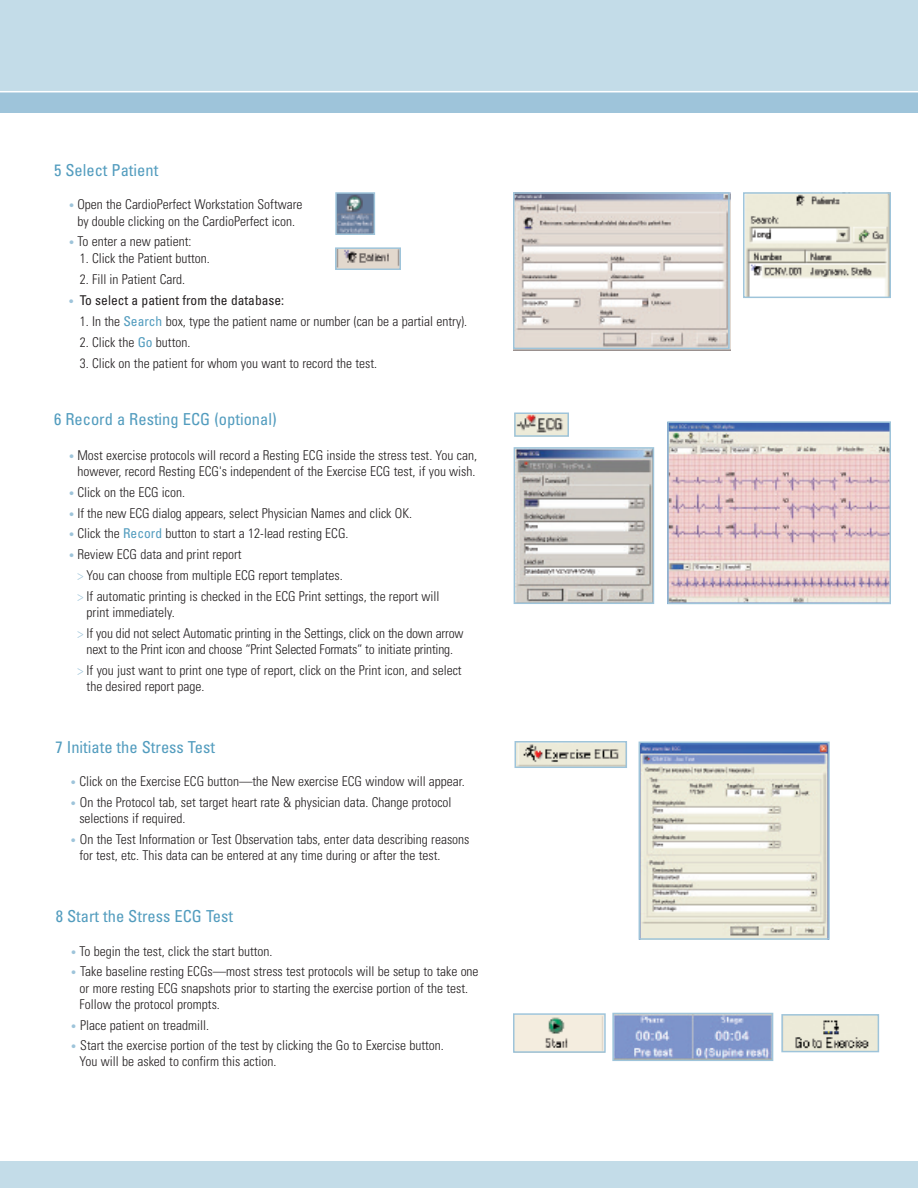
<style>
.page{position:relative;width:918px;height:1188px;background:#fff}
.page>*{position:absolute;margin:0;border:0;box-sizing:border-box;transform-origin:0 0}
.t1{font:condensed 16.5px "Univers";color:#529cbe}
.t2{font:300 condensed 13.5px/16.2px "Univers";color:#231f20}
.t3{font:condensed 13.5px "Univers";color:#231f20}
.s1{font-size:10.5px;color:#9ec4da}
.s2{font-weight:300;font-size:10.5px;color:#9ec4da}
.s3{font-weight:400;color:#529cbe}
.s4{color:#9ec4da}
</style>
<div class="page">
<img style="left:513px;top:195px;width:217px;height:155px">
<div style="left:513px;top:192px;width:217px;height:157px;border:2px solid #9ec4da"></div>
<img style="left:338px;top:195px;width:34px;height:37px">
<div style="left:335px;top:192px;width:40px;height:43px;border:2px solid #9ec4da"></div>
<img style="left:338px;top:250px;width:60px;height:17px">
<div style="left:335px;top:247px;width:66px;height:23px;border:2px solid #9ec4da"></div>
<img style="left:517px;top:450px;width:134px;height:151px">
<div style="left:514px;top:447px;width:140px;height:157px;border:2px solid #9ec4da"></div>
<img style="left:746px;top:195px;width:142px;height:100px">
<div style="left:743px;top:192px;width:148px;height:106px;border:2px solid #9ec4da"></div>
<div style="left:0;top:0;width:918px;height:92px;background:#c3dce8"></div>
<div style="left:0;top:92px;width:918px;height:20px;background:#9ec4da"></div>
<hr style="left:0;top:91px;width:918px;height:1px;background:#fff">
<img style="left:670px;top:424px;width:218px;height:177px">
<div style="left:667px;top:421px;width:224px;height:183px;border:2px solid #9ec4da"></div>
<img style="left:517px;top:416px;width:49px;height:18px">
<div style="left:514px;top:413px;width:55px;height:24px;border:2px solid #9ec4da"></div>
<div style="left:0;top:1161px;width:918px;height:27px;background:#c3dce8"></div>
<img style="left:518px;top:744px;width:106px;height:21px">
<div style="left:515px;top:741px;width:112px;height:27px;border:2px solid #9ec4da"></div>
<img style="left:642px;top:745px;width:185px;height:192px">
<div style="left:639px;top:742px;width:191px;height:198px;border:2px solid #9ec4da"></div>
<img style="left:516px;top:1016px;width:87px;height:34px">
<div style="left:513px;top:1013px;width:93px;height:40px;border:2px solid #9ec4da"></div>
<img style="left:615px;top:1016px;width:155px;height:42px">
<div style="left:612px;top:1013px;width:161px;height:48px;border:2px solid #9ec4da"></div>
<img style="left:784px;top:1017px;width:92px;height:32px">
<div style="left:781px;top:1014px;width:98px;height:38px;border:2px solid #9ec4da"></div>
<p class="t1" style="left:54px;top:164px;width:106px">5 Select Patient</p>
<p class="t2" style="left:69px;top:198px;width:235px;text-align:center"><span class="s1">•</span> Open the CardioPerfect Workstation Software by double clicking on the CardioPerfect icon.</p>
<p class="t2" style="left:69px;top:235px;width:125px"><span class="s1">•</span> To enter a new patient:</p>
<p class="t2" style="left:80px;top:251px;width:132px">1. Click the Patient button.</p>
<p class="t2" style="left:80px;top:272px;width:107px">2. Fill in Patient Card.</p>
<p class="t3" style="left:68px;top:295px;width:218px"><span class="s2">•</span> To select a patient from the database:</p>
<p class="t2" style="left:80px;top:314px;width:389px">1. In the <span class="s3">Search</span> box, type the patient name or number (can be a partial entry).</p>
<p class="t2" style="left:80px;top:335px;width:112px">2. Click the <span class="s3">Go</span> button.</p>
<p class="t2" style="left:80px;top:356px;width:299px">3. Click on the patient for whom you want to record the test.</p>
<p class="t1" style="left:54px;top:414px;width:224px">6 Record a Resting ECG (optional)</p>
<p class="t2" style="left:69px;top:448px;width:410px;text-align:center"><span class="s1">•</span> Most exercise protocols will record a Resting ECG inside the stress test. You can, however, record Resting ECG's independent of the Exercise ECG test, if you wish.</p>
<p class="t2" style="left:69px;top:485px;width:118px"><span class="s1">•</span> Click on the ECG icon.</p>
<p class="t2" style="left:69px;top:506px;width:345px"><span class="s1">•</span> If the new ECG dialog appears, select Physician Names and click OK.</p>
<p class="t2" style="left:69px;top:527px;width:281px"><span class="s1">•</span> Click the <span class="s3">Record</span> button to start a 12-lead resting ECG.</p>
<p class="t2" style="left:78px;top:545px;width:364px;line-height:20.7px;text-indent:-9px"><span class="s1">•</span> Review ECG data and print report<br><span class="s4">&gt;</span> You can choose from multiple ECG report templates.<br><span class="s4">&gt;</span> If automatic printing is checked in the ECG Print settings, the report will</p>
<p class="t2" style="left:78px;top:603px;width:388px;line-height:20.7px;text-indent:9px">print immediately.<br><span class="s4">&gt;</span> If you did not select Automatic printing in the Settings, click on the down arrow</p>
<p class="t2" style="left:78px;top:640px;width:386px;line-height:20.7px;text-align:center">next to the Print icon and choose “Print Selected Formats“ to initiate printing.<br><span class="s4">&gt;</span> If you just want to print one type of report, click on the Print icon, and select</p>
<p class="t2" style="left:87px;top:679px;width:119px">the desired report page.</p>
<p class="t1" style="left:55px;top:741px;width:161px">7 Initiate the Stress Test</p>
<p class="t2" style="left:70px;top:775px;width:396px"><span class="s1">•</span> Click on the Exercise ECG button—the New exercise ECG window will appear.</p>
<p class="t2" style="left:79px;top:795px;width:374px;text-indent:-9px"><span class="s1">•</span> On the Protocol tab, set target heart rate &amp; physician data. Change protocol selections if required.</p>
<p class="t2" style="left:79px;top:832px;width:392px;text-indent:-9px"><span class="s1">•</span> On the Test Information or Test Observation tabs, enter data describing reasons for test, etc. This data can be entered at any time during or after the test.</p>
<p class="t1" style="left:56px;top:910px;width:179px">8 Start the Stress ECG Test</p>
<p class="t2" style="left:70px;top:944px;width:204px"><span class="s1">•</span> To begin the test, click the start button.</p>
<p class="t2" style="left:80px;top:965px;width:401px;text-indent:-9px"><span class="s1">•</span> Take baseline resting ECGs—most stress test protocols will be setup to take one or more resting ECG snapshots prior to starting the exercise portion of the test.<br>Follow the protocol prompts.</p>
<p class="t2" style="left:70px;top:1018px;width:140px"><span class="s1">•</span> Place patient on treadmill.</p>
<p class="t2" style="left:80px;top:1039px;width:366px;text-indent:-9px"><span class="s1">•</span> Start the exercise portion of the test by clicking the Go to Exercise button.<br>You will be asked to confirm this action.</p>
</div>
